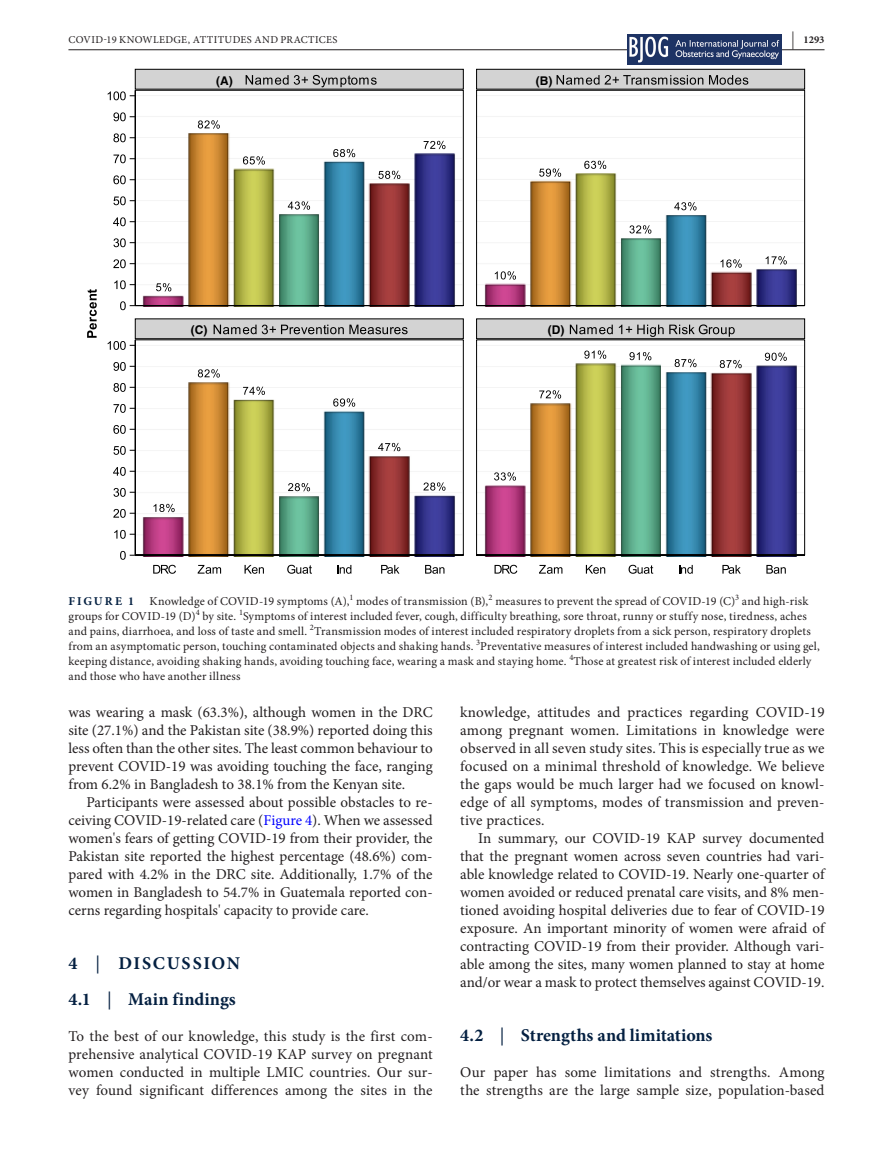
<style>
.page{position:relative;width:893px;height:1174px;background:#fff}
.page>*{position:absolute;margin:0;border:0;box-sizing:border-box;transform-origin:0 0}
.t1{font:700 18px/36px "Minion Pro";letter-spacing:.01em;color:#042041}
.t2{font:15px/18px "Minion Pro";color:#231f20;text-align:justify}
.t3{font:12px/15px "Minion Pro";letter-spacing:.01em;color:#231f20}
.t4{font:700 12px "Helvetica";color:#000}
.t5{font:700 12px "Minion Pro";letter-spacing:.17em;color:#042041}
.t6{font:10.5px "Minion Pro";letter-spacing:.04em;color:#231f20}
.t7{font:700 10.5px "Minion Pro";color:#231f20}
.t8{font:8.4px "Minion Pro";color:#231f20}
.s1{font-size:18px}
.s2{color:#00f}
.s3{font-weight:400}
</style>
<div class="page">
<hr style="left:68px;top:49px;width:756px;height:1px;background:#231f20">
<img style="left:627px;top:35px;width:155px;height:30px">
<hr style="left:477px;top:555px;width:328px;height:1px;background:#000">
<svg style="left:476px;top:339px;width:329px;height:216px"></svg>
<svg style="left:476px;top:306px;width:329px;height:33px"></svg>
<svg style="left:476px;top:69px;width:329px;height:237px"></svg>
<svg style="left:129px;top:69px;width:335px;height:487px"></svg>
<svg style="left:87px;top:289px;width:10px;height:49px"></svg>
<svg style="left:494px;top:472px;width:22px;height:8px"></svg>
<svg style="left:539px;top:390px;width:22px;height:8px"></svg>
<svg style="left:584px;top:350px;width:22px;height:9px"></svg>
<svg style="left:629px;top:352px;width:22px;height:8px"></svg>
<svg style="left:675px;top:359px;width:21px;height:8px"></svg>
<svg style="left:720px;top:360px;width:22px;height:8px"></svg>
<svg style="left:765px;top:352px;width:22px;height:9px"></svg>
<svg style="left:570px;top:325px;width:43px;height:9px"></svg>
<svg style="left:619px;top:324px;width:116px;height:13px;background:#a7a7a7"></svg>
<svg style="left:153px;top:504px;width:22px;height:8px"></svg>
<svg style="left:198px;top:369px;width:22px;height:8px"></svg>
<svg style="left:243px;top:386px;width:22px;height:9px"></svg>
<svg style="left:288px;top:483px;width:22px;height:8px"></svg>
<svg style="left:333px;top:398px;width:22px;height:9px"></svg>
<svg style="left:378px;top:443px;width:22px;height:8px"></svg>
<svg style="left:423px;top:482px;width:22px;height:9px"></svg>
<svg style="left:214px;top:324px;width:194px;height:10px;background:#9b9b9b"></svg>
<svg style="left:495px;top:271px;width:21px;height:9px"></svg>
<svg style="left:539px;top:168px;width:22px;height:9px"></svg>
<svg style="left:584px;top:161px;width:22px;height:8px"></svg>
<svg style="left:629px;top:225px;width:22px;height:9px"></svg>
<svg style="left:674px;top:202px;width:22px;height:8px"></svg>
<svg style="left:720px;top:259px;width:22px;height:9px"></svg>
<svg style="left:766px;top:256px;width:21px;height:8px"></svg>
<svg style="left:557px;top:75px;width:42px;height:10px"></svg>
<svg style="left:605px;top:75px;width:98px;height:10px"></svg>
<svg style="left:709px;top:75px;width:39px;height:10px"></svg>
<svg style="left:156px;top:283px;width:15px;height:8px"></svg>
<svg style="left:198px;top:120px;width:22px;height:9px"></svg>
<svg style="left:243px;top:156px;width:22px;height:9px"></svg>
<svg style="left:288px;top:201px;width:22px;height:9px"></svg>
<svg style="left:333px;top:149px;width:22px;height:8px"></svg>
<svg style="left:378px;top:171px;width:22px;height:8px"></svg>
<svg style="left:424px;top:141px;width:21px;height:8px"></svg>
<svg style="left:246px;top:75px;width:131px;height:12px;background:#a3a3a3"></svg>
<svg style="left:494px;top:565px;width:23px;height:9px"></svg>
<svg style="left:539px;top:565px;width:23px;height:9px"></svg>
<svg style="left:586px;top:565px;width:19px;height:9px"></svg>
<svg style="left:629px;top:565px;width:24px;height:9px"></svg>
<svg style="left:679px;top:565px;width:14px;height:9px"></svg>
<svg style="left:722px;top:565px;width:19px;height:9px"></svg>
<svg style="left:766px;top:565px;width:20px;height:9px"></svg>
<svg style="left:153px;top:565px;width:23px;height:9px"></svg>
<svg style="left:198px;top:565px;width:23px;height:9px"></svg>
<svg style="left:245px;top:565px;width:19px;height:9px"></svg>
<svg style="left:287px;top:565px;width:25px;height:9px"></svg>
<svg style="left:338px;top:565px;width:13px;height:9px"></svg>
<svg style="left:381px;top:565px;width:18px;height:9px"></svg>
<svg style="left:425px;top:565px;width:19px;height:9px"></svg>
<svg style="left:120px;top:551px;width:6px;height:9px"></svg>
<svg style="left:114px;top:530px;width:12px;height:9px"></svg>
<svg style="left:113px;top:509px;width:13px;height:9px"></svg>
<svg style="left:113px;top:488px;width:13px;height:9px"></svg>
<svg style="left:113px;top:467px;width:13px;height:9px"></svg>
<svg style="left:113px;top:446px;width:13px;height:9px"></svg>
<svg style="left:113px;top:425px;width:13px;height:9px"></svg>
<svg style="left:114px;top:404px;width:12px;height:9px"></svg>
<svg style="left:113px;top:383px;width:13px;height:9px"></svg>
<svg style="left:113px;top:362px;width:13px;height:9px"></svg>
<svg style="left:108px;top:341px;width:18px;height:9px"></svg>
<svg style="left:120px;top:301px;width:6px;height:9px"></svg>
<svg style="left:114px;top:280px;width:12px;height:9px"></svg>
<svg style="left:113px;top:259px;width:13px;height:9px"></svg>
<svg style="left:113px;top:238px;width:13px;height:9px"></svg>
<svg style="left:113px;top:217px;width:13px;height:9px"></svg>
<svg style="left:113px;top:196px;width:13px;height:9px"></svg>
<svg style="left:113px;top:175px;width:13px;height:9px"></svg>
<svg style="left:114px;top:154px;width:12px;height:9px"></svg>
<svg style="left:113px;top:133px;width:13px;height:9px"></svg>
<svg style="left:113px;top:112px;width:13px;height:9px"></svg>
<svg style="left:108px;top:91px;width:18px;height:9px"></svg>
<p class="t6" style="left:69px;top:32px;width:270px">COVID-19 KNOWLEDGE, ATTITUDES AND PRACTICES</p>
<p class="t7" style="left:792px;top:32px;width:34px"><span class="s1">|</span> 1293</p>
<p class="t4" style="left:216px;top:73px;width:18px">(A)</p>
<p class="t4" style="left:536px;top:73px;width:18px">(B)</p>
<p class="t4" style="left:191px;top:322px;width:18px">(C)</p>
<p class="t4" style="left:548px;top:322px;width:18px">(D)</p>
<p class="t5" style="left:69px;top:592px;width:67px">FIGURE 1</p>
<p class="t3" style="left:150px;top:593px;width:201px">Knowledge of COVID-19 symptoms (A),</p>
<p class="t8" style="left:349px;top:591px;width:6px">1</p>
<p class="t3" style="left:356px;top:593px;width:134px">modes of transmission (B),</p>
<p class="t8" style="left:489px;top:591px;width:6px">2</p>
<p class="t3" style="left:495px;top:593px;width:241px">measures to prevent the spread of COVID-19 (C)</p>
<p class="t8" style="left:735px;top:591px;width:6px">3</p>
<p class="t3" style="left:742px;top:593px;width:68px">and high-risk</p>
<p class="t3" style="left:68px;top:608px;width:129px">groups for COVID-19 (D)</p>
<p class="t8" style="left:196px;top:606px;width:6px">4</p>
<p class="t3" style="left:202px;top:608px;width:35px">by site.</p>
<p class="t8" style="left:239px;top:606px;width:6px">1</p>
<p class="t3" style="left:68px;top:608px;width:740px;text-indent:175px">Symptoms of interest included fever, cough, difficulty breathing, sore throat, runny or stuffy nose, tiredness, aches and pains, diarrhoea, and loss of taste and smell.</p>
<p class="t8" style="left:310px;top:621px;width:6px">2</p>
<p class="t3" style="left:68px;top:623px;width:744px;text-indent:246px">Transmission modes of interest included respiratory droplets from a sick person, respiratory droplets from an asymptomatic person, touching contaminated objects and shaking hands.</p>
<p class="t8" style="left:476px;top:636px;width:6px">3</p>
<p class="t3" style="left:68px;top:638px;width:753px;text-indent:412px">Preventative measures of interest included handwashing or using gel, keeping distance, avoiding shaking hands, avoiding touching face, wearing a mask and staying home.</p>
<p class="t8" style="left:569px;top:651px;width:6px">4</p>
<p class="t3" style="left:573px;top:653px;width:240px">Those at greatest risk of interest included elderly</p>
<p class="t3" style="left:68px;top:668px;width:174px">and those who have another illness</p>
<p class="t2" style="left:68px;top:703px;width:366px">was wearing a mask (63.3%), although women in the DRC site (27.1%) and the Pakistan site (38.9%) reported doing this less often than the other sites. The least common behaviour to prevent COVID-19 was avoiding touching the face, ranging from 6.2% in Bangladesh to 38.1% from the Kenyan site.</p>
<p class="t2" style="left:68px;top:793px;width:366px;text-indent:18px">Participants were assessed about possible obstacles to re&shy;ceiving COVID-19-related care (<span class="s2">Figure 4</span>). When we assessed women's fears of getting COVID-19 from their provider, the Pakistan site reported the highest percentage (48.6%) com&shy;pared with 4.2% in the DRC site. Additionally, 1.7% of the women in Bangladesh to 54.7% in Guatemala reported con&shy;cerns regarding hospitals' capacity to provide care.</p>
<p class="t1" style="left:68px;top:945px;width:173px">4 <span class="s3">|</span> DISCUSSION<br>4.1 <span class="s3">|</span> Main findings</p>
<p class="t2" style="left:68px;top:1027px;width:366px">To the best of our knowledge, this study is the first com&shy;prehensive analytical COVID-19 KAP survey on pregnant women conducted in multiple LMIC countries. Our sur&shy;vey found significant differences among the sites in the</p>
<p class="t2" style="left:460px;top:703px;width:366px">knowledge, attitudes and practices regarding COVID-19 among pregnant women. Limitations in knowledge were observed in all seven study sites. This is especially true as we focused on a minimal threshold of knowledge. We believe the gaps would be much larger had we focused on knowl&shy;edge of all symptoms, modes of transmission and preven&shy;tive practices.</p>
<p class="t2" style="left:460px;top:829px;width:366px;text-indent:18px">In summary, our COVID-19 KAP survey documented that the pregnant women across seven countries had vari&shy;able knowledge related to COVID-19. Nearly one-quarter of women avoided or reduced prenatal care visits, and 8% men&shy;tioned avoiding hospital deliveries due to fear of COVID-19 exposure. An important minority of women were afraid of contracting COVID-19 from their provider. Although vari&shy;able among the sites, many women planned to stay at home and/or wear a mask to protect themselves against COVID-19.</p>
<p class="t1" style="left:460px;top:1017px;width:254px">4.2 <span class="s3">|</span> Strengths and limitations</p>
<p class="t2" style="left:460px;top:1063px;width:366px">Our paper has some limitations and strengths. Among the strengths are the large sample size, population-based</p>
</div>
